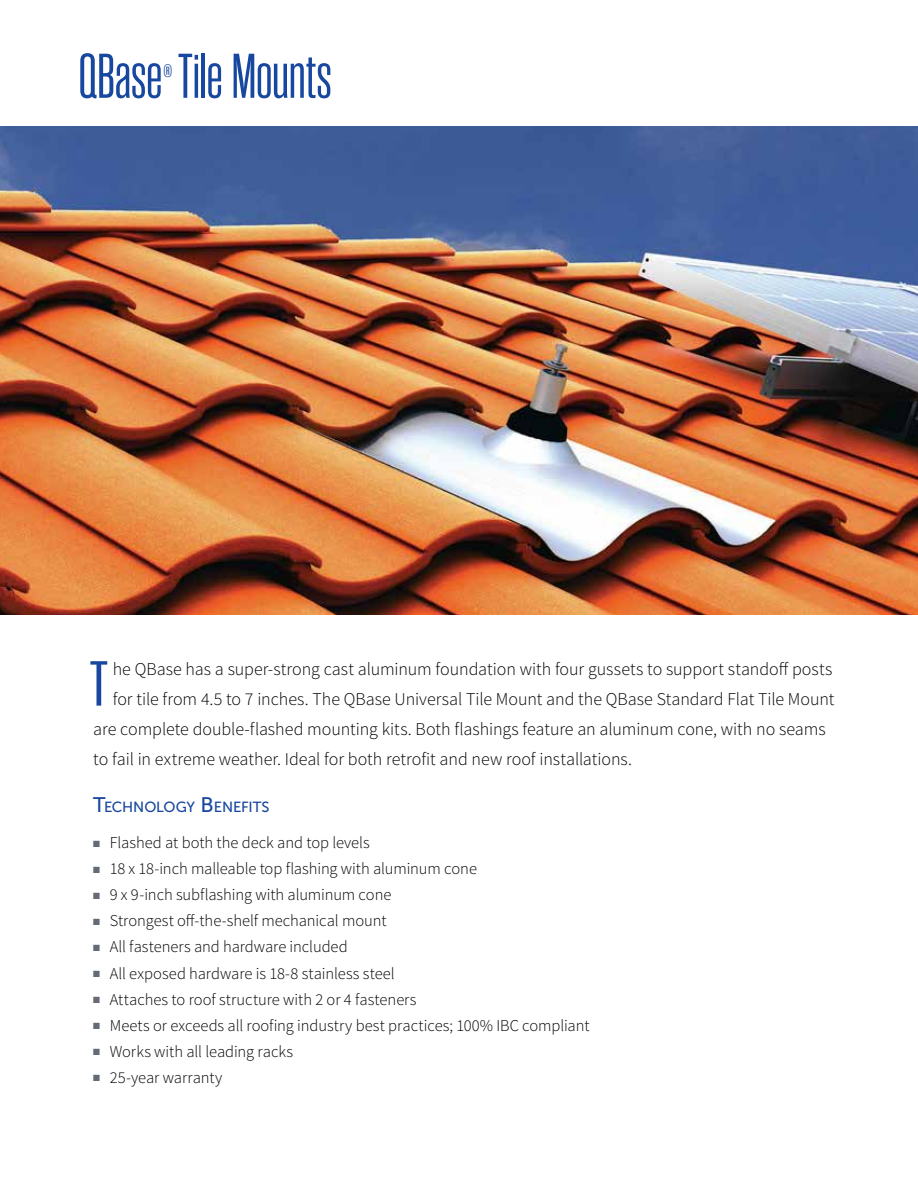
<style>
.page{position:relative;width:918px;height:1188px;background:#fff}
.page>*{position:absolute;margin:0;border:0;box-sizing:border-box;transform-origin:0 0}
.t1{font:63.45px "Rama Gothic M";color:#17479e;scale:1.22 1}
.t2{font:63px "Rama Gothic M";letter-spacing:-.005em;color:#17479e}
.t3{font:300 18px "Source Sans Pro";color:#000}
.t4{font:18px "Rama Gothic M";color:#17479e;scale:1.1 1}
.t5{font:300 16.5px "Source Sans Pro";letter-spacing:-.005em;color:#000}
.t6{font:14.7px "Museo Sans 500";letter-spacing:-.02em;color:#17479e}
.s1{font-size:21px}
.s2{color:#646b75}
</style>
<div class="page">
<img style="left:0;top:127px;width:918px;height:487px">
<h2 class="t2" style="left:79px;top:45px;width:255px">QBase Tile Mounts</h2>
<p class="t4" style="left:164px;top:62px;width:9px">®</p>
<h1 class="t1" style="left:90px;top:653px;width:15px">T</h1>
<p class="t3" style="left:113px;top:658px;width:721px">he QBase has a super-strong cast aluminum foundation with four gussets to support standoff posts</p>
<p class="t3" style="left:113px;top:688px;width:723px">for tile from 4.5 to 7 inches. The QBase Universal Tile Mount and the QBase Standard Flat Tile Mount</p>
<p class="t3" style="left:93px;top:718px;width:734px">are complete double-flashed mounting kits. Both flashings feature an aluminum cone, with no seams</p>
<p class="t3" style="left:93px;top:748px;width:540px">to fail in extreme weather. Ideal for both retrofit and new roof installations.</p>
<p class="t6" style="left:93px;top:799px;width:178px"><span class="s1">T</span>ECHNOLOGY <span class="s1">B</span>ENEFITS</p>
<p class="t5" style="left:93px;top:833px;width:278px"><span class="s2">■</span> Flashed at both the deck and top levels</p>
<p class="t5" style="left:93px;top:859px;width:385px"><span class="s2">■</span> 18 x 18-inch malleable top flashing with aluminum cone</p>
<p class="t5" style="left:93px;top:885px;width:300px"><span class="s2">■</span> 9 x 9-inch subflashing with aluminum cone</p>
<p class="t5" style="left:93px;top:911px;width:295px"><span class="s2">■</span> Strongest off-the-shelf mechanical mount</p>
<p class="t5" style="left:93px;top:937px;width:256px"><span class="s2">■</span> All fasteners and hardware included</p>
<p class="t5" style="left:93px;top:963px;width:303px"><span class="s2">■</span> All exposed hardware is 18-8 stainless steel</p>
<p class="t5" style="left:93px;top:989px;width:325px"><span class="s2">■</span> Attaches to roof structure with 2 or 4 fasteners</p>
<p class="t5" style="left:93px;top:1015px;width:498px"><span class="s2">■</span> Meets or exceeds all roofing industry best practices; 100% IBC compliant</p>
<p class="t5" style="left:93px;top:1041px;width:201px"><span class="s2">■</span> Works with all leading racks</p>
<p class="t5" style="left:93px;top:1067px;width:131px"><span class="s2">■</span> 25-year warranty</p>
</div>
